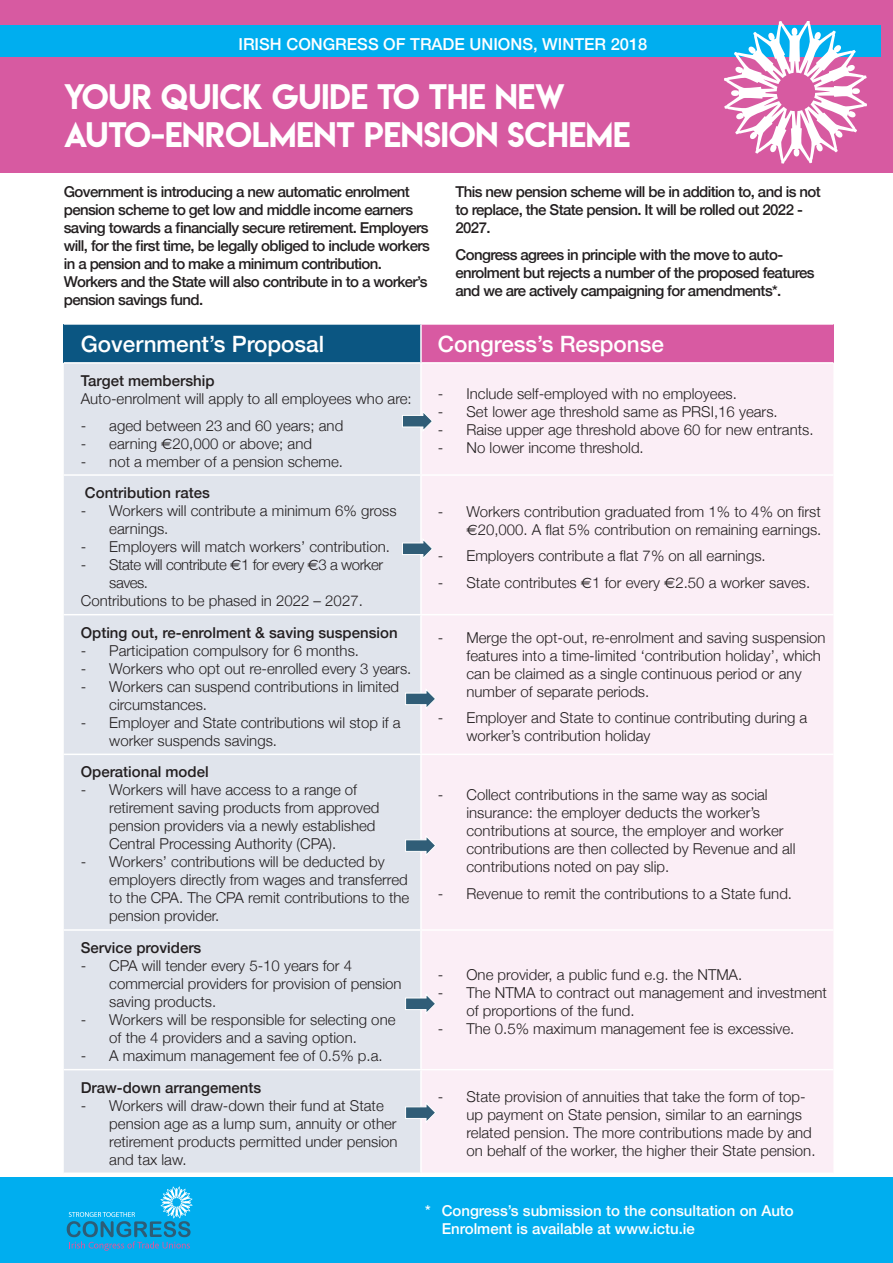
<style>
.page{position:relative;width:893px;height:1263px;background:#fff}
.page>*{position:absolute;margin:0;border:0;box-sizing:border-box;transform-origin:0 0}
.t1{font:31.5px/37.8px "Lemon Milk";color:#fff}
.t2{font:500 22.5px "Helvetica Neue";color:#fff}
.t3{font:500 16.5px "Helvetica Neue";color:#fff}
.t4{font:300 15px/18px "Helvetica Neue";color:#231f20}
.t5{font:500 15px/18px "Helvetica Neue";letter-spacing:-.04em;color:#231f20}
.t6{font:500 15px "Helvetica Neue";color:#231f20}
.t7{font:500 15px/18px "Helvetica Neue";color:#fff}
.t8{font:300 15px/18px "Helvetica Neue";letter-spacing:-.03em;color:#231f20}
.s1{font-family:"Euro Sans";font-weight:400}
</style>
<div class="page">
<div style="left:0;top:0;width:893px;height:172px;background:#d75aa1"></div>
<div style="left:0;top:26px;width:880px;height:31px;background:#00aeef"></div>
<svg style="left:724px;top:21px;width:143px;height:143px"></svg>
<div style="left:0;top:1178px;width:893px;height:85px;background:#00aeef"></div>
<svg style="left:67px;top:1186px;width:126px;height:65px"></svg>
<div style="left:64px;top:324px;width:357px;height:39px;background:#0b5682"></div>
<div style="left:421px;top:324px;width:412px;height:39px;background:#d85aa2"></div>
<div style="left:64px;top:364px;width:356px;height:808px;background:#e0e4ec"></div>
<div style="left:422px;top:364px;width:411px;height:808px;background:#fbeef6"></div>
<hr style="left:64px;top:323px;width:357px;height:2px;background:#fff">
<hr style="left:421px;top:323px;width:412px;height:2px;background:#fff">
<hr style="left:420px;top:325px;width:2px;height:37px;background:#fff">
<hr style="left:64px;top:362px;width:357px;height:2px;background:#fff">
<hr style="left:421px;top:362px;width:412px;height:2px;background:#fff">
<hr style="left:64px;top:474px;width:357px;height:2px;background:#fff">
<hr style="left:421px;top:474px;width:412px;height:2px;background:#fff">
<hr style="left:64px;top:614px;width:357px;height:1px;background:#fff">
<hr style="left:421px;top:614px;width:412px;height:1px;background:#fff">
<hr style="left:64px;top:753px;width:357px;height:2px;background:#fff">
<hr style="left:421px;top:753px;width:412px;height:2px;background:#fff">
<hr style="left:64px;top:929px;width:357px;height:2px;background:#fff">
<hr style="left:421px;top:929px;width:412px;height:2px;background:#fff">
<hr style="left:64px;top:1069px;width:357px;height:1px;background:#fff">
<hr style="left:421px;top:1069px;width:412px;height:1px;background:#fff">
<svg style="left:402px;top:411px;width:31px;height:22px"></svg>
<svg style="left:402px;top:538px;width:31px;height:22px"></svg>
<svg style="left:405px;top:688px;width:32px;height:22px"></svg>
<svg style="left:405px;top:835px;width:32px;height:22px"></svg>
<svg style="left:405px;top:993px;width:32px;height:22px"></svg>
<svg style="left:405px;top:1102px;width:32px;height:22px"></svg>
<p class="t3" style="left:238px;top:31px;width:410px">IRISH CONGRESS OF TRADE UNIONS, WINTER 2018</p>
<p class="t1" style="left:64px;top:78px;width:568px">YOUR QUICK GUIDE TO THE NEW<br>AUTO-ENROLMENT PENSION SCHEME</p>
<p class="t5" style="left:64px;top:182px;width:368px">Government is introducing a new automatic enrolment pension scheme to get low and middle income earners saving towards a financially secure retirement. Employers will, for the first time, be legally obliged to include workers in a pension and to make a minimum contribution.<br>Workers and the State will also contribute in to a worker’s pension savings fund.</p>
<p class="t5" style="left:455px;top:182px;width:367px">This new pension scheme will be in addition to, and is not to replace, the State pension. It will be rolled out 2022 -<br>2027.</p>
<p class="t5" style="left:455px;top:244px;width:361px">Congress agrees in principle with the move to auto&shy;enrolment but rejects a number of the proposed features and we are actively campaigning for amendments*.</p>
<p class="t2" style="left:81px;top:326px;width:245px">Government’s Proposal</p>
<p class="t2" style="left:438px;top:326px;width:227px">Congress’s Response</p>
<p class="t6" style="left:81px;top:369px;width:135px">Target membership</p>
<p class="t4" style="left:81px;top:389px;width:332px">Auto-enrolment will apply to all employees who are:</p>
<p class="t4" style="left:81px;top:415px;width:264px">- aged between 23 and 60 years; and</p>
<p class="t4" style="left:81px;top:433px;width:233px">- earning <span class="s1">€</span>20,000 or above; and</p>
<p class="t4" style="left:81px;top:451px;width:264px">- not a member of a pension scheme.</p>
<p class="t4" style="left:438px;top:384px;width:300px">- Include self-employed with no employees.</p>
<p class="t4" style="left:438px;top:402px;width:341px">- Set lower age threshold same as PRSI,16 years.</p>
<p class="t4" style="left:438px;top:420px;width:377px">- Raise upper age threshold above 60 for new entrants.</p>
<p class="t4" style="left:438px;top:438px;width:207px">- No lower income threshold.</p>
<p class="t6" style="left:85px;top:481px;width:127px">Contribution rates</p>
<p class="t4" style="left:109px;top:501px;width:289px;text-indent:-28px">- Workers will contribute a minimum 6% gross earnings.</p>
<p class="t4" style="left:81px;top:537px;width:311px">- Employers will match workers’ contribution.</p>
<p class="t8" style="left:109px;top:555px;width:275px;text-indent:-28px">- State will contribute <span class="s1">€</span>1 for every <span class="s1">€</span>3 a worker saves.</p>
<p class="t4" style="left:81px;top:591px;width:284px">Contributions to be phased in 2022 – 2027.</p>
<p class="t6" style="left:81px;top:620px;width:318px">Opting out, re-enrolment &amp; saving suspension</p>
<p class="t4" style="left:81px;top:640px;width:280px">- Participation compulsory for 6 months.</p>
<p class="t4" style="left:81px;top:658px;width:332px">- Workers who opt out re-enrolled every 3 years.</p>
<p class="t4" style="left:109px;top:676px;width:291px;text-indent:-28px">- Workers can suspend contributions in limited circumstances.</p>
<p class="t4" style="left:109px;top:712px;width:293px;text-indent:-28px">- Employer and State contributions wil stop if a worker suspends savings.</p>
<p class="t6" style="left:81px;top:760px;width:129px">Operational model</p>
<p class="t4" style="left:109px;top:780px;width:272px;text-indent:-28px">- Workers will have access to a range of retirement saving products from approved pension providers via a newly established Central Processing Authority (CPA).</p>
<p class="t4" style="left:109px;top:852px;width:302px;text-indent:-28px">- Workers’ contributions will be deducted by employers directly from wages and transferred to the CPA. The CPA remit contributions to the pension provider.</p>
<p class="t6" style="left:81px;top:936px;width:122px">Service providers</p>
<p class="t4" style="left:109px;top:956px;width:294px;text-indent:-28px">- CPA will tender every 5-10 years for 4 commercial providers for provision of pension saving products.</p>
<p class="t4" style="left:109px;top:1010px;width:288px;text-indent:-28px">- Workers will be responsible for selecting one of the 4 providers and a saving option.</p>
<p class="t4" style="left:81px;top:1046px;width:303px">- A maximum management fee of 0.5% p.a.</p>
<p class="t4" style="left:438px;top:501px;width:385px;text-align:right">- Workers contribution graduated from 1% to 4% on first <span class="s1">€</span>20,000. A flat 5% contribution on remaining earnings.</p>
<p class="t4" style="left:438px;top:546px;width:329px">- Employers contribute a flat 7% on all earnings.</p>
<p class="t4" style="left:438px;top:572px;width:374px">- State contributes <span class="s1">€</span>1 for every <span class="s1">€</span>2.50 a worker saves.</p>
<p class="t4" style="left:466px;top:627px;width:361px;text-indent:-28px">- Merge the opt-out, re-enrolment and saving suspension features into a time-limited ‘contribution holiday’, which can be claimed as a single continuous period or any number of separate periods.</p>
<p class="t4" style="left:466px;top:708px;width:342px;text-indent:-28px">- Employer and State to continue contributing during a worker’s contribution holiday</p>
<p class="t4" style="left:466px;top:785px;width:330px;text-indent:-28px">- Collect contributions in the same way as social insurance: the employer deducts the worker’s contributions at source, the employer and worker contributions are then collected by Revenue and all contributions noted on pay slip.</p>
<p class="t4" style="left:438px;top:883px;width:356px">- Revenue to remit the contributions to a State fund.</p>
<p class="t4" style="left:438px;top:965px;width:306px">- One provider, a public fund e.g. the NTMA.</p>
<p class="t4" style="left:466px;top:983px;width:362px;text-indent:-28px">- The NTMA to contract out management and investment of proportions of the fund.</p>
<p class="t4" style="left:438px;top:1019px;width:358px">- The 0.5% maximum management fee is excessive.</p>
<p class="t6" style="left:81px;top:1075px;width:182px">Draw-down arrangements</p>
<p class="t4" style="left:109px;top:1095px;width:290px;text-indent:-28px">- Workers will draw-down their fund at State pension age as a lump sum, annuity or other retirement products permitted under pension and tax law.</p>
<p class="t4" style="left:466px;top:1086px;width:351px;text-indent:-28px">- State provision of annuities that take the form of top&shy;up payment on State pension, similar to an earnings related pension. The more contributions made by and on behalf of the worker, the higher their State pension.</p>
<p class="t7" style="left:442px;top:1200px;width:354px;text-indent:-16px">* Congress’s submission to the consultation on Auto<br>Enrolment is available at www.ictu.ie</p>
</div>
